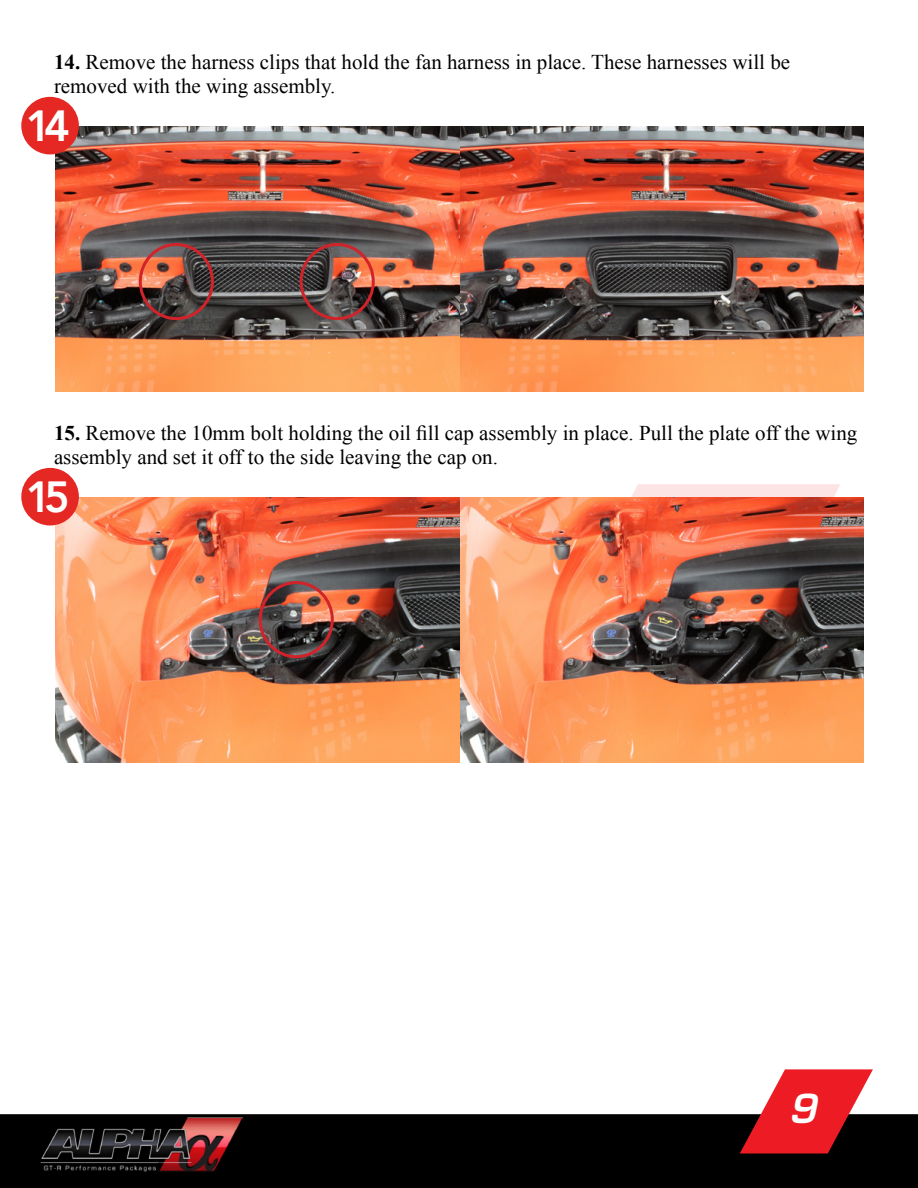
<style>
.page{position:relative;width:918px;height:1188px;background:#fff}
.page>*{position:absolute;margin:0;border:0;box-sizing:border-box;transform-origin:0 0}
.t1{font:800 43.5px "Avenir";color:#fff}
.t2{font:italic 600 39px "Eurostile LT Std";color:#fff}
.t3{font:21px/24px "Times New Roman";color:#000}
.s1{font-weight:700}
</style>
<div class="page">
<div style="left:1px;top:1115px;width:916px;height:72px;background:#000"></div>
<div style="left:0;top:1114px;width:918px;height:74px;border:2px solid #000"></div>
<img style="left:41px;top:1118px;width:202px;height:53px">
<svg style="left:740px;top:1069px;width:133px;height:85px"></svg>
<svg style="left:534px;top:484px;width:307px;height:14px;fill:#fce4e5"></svg>
<img style="left:55px;top:127px;width:405px;height:265px">
<div style="left:22px;top:98px;width:56px;height:56px;background:#e52823;border-radius:50%"></div>
<div style="left:21px;top:97px;width:58px;height:57px;border:2px solid #e52823;border-radius:50%"></div>
<img style="left:460px;top:127px;width:404px;height:265px">
<img style="left:55px;top:498px;width:405px;height:265px">
<div style="left:22px;top:469px;width:56px;height:56px;background:#e52823;border-radius:50%"></div>
<div style="left:21px;top:468px;width:58px;height:57px;border:2px solid #e52823;border-radius:50%"></div>
<img style="left:460px;top:498px;width:404px;height:265px">
<div style="left:139px;top:243px;width:75px;height:77px;border:3px solid #d2232a;border-radius:50%"></div>
<div style="left:300px;top:243px;width:75px;height:77px;border:3px solid #d2232a;border-radius:50%"></div>
<div style="left:259px;top:581px;width:75px;height:77px;border:3px solid #d2232a;border-radius:50%"></div>
<p class="t3" style="left:54px;top:49px;width:738px"><span class="s1">14.</span> Remove the harness clips that hold the fan harness in place. These harnesses will be removed with the wing assembly.</p>
<h1 class="t1" style="left:26px;top:92px;width:46px">14</h1>
<p class="t3" style="left:54px;top:420px;width:805px"><span class="s1">15.</span> Remove the 10mm bolt holding the oil fill cap assembly in place. Pull the plate off the wing assembly and set it off to the side leaving the cap on.</p>
<h1 class="t1" style="left:26px;top:463px;width:46px">15</h1>
<h2 class="t2" style="left:788px;top:1084px;width:29px">9</h2>
</div>
